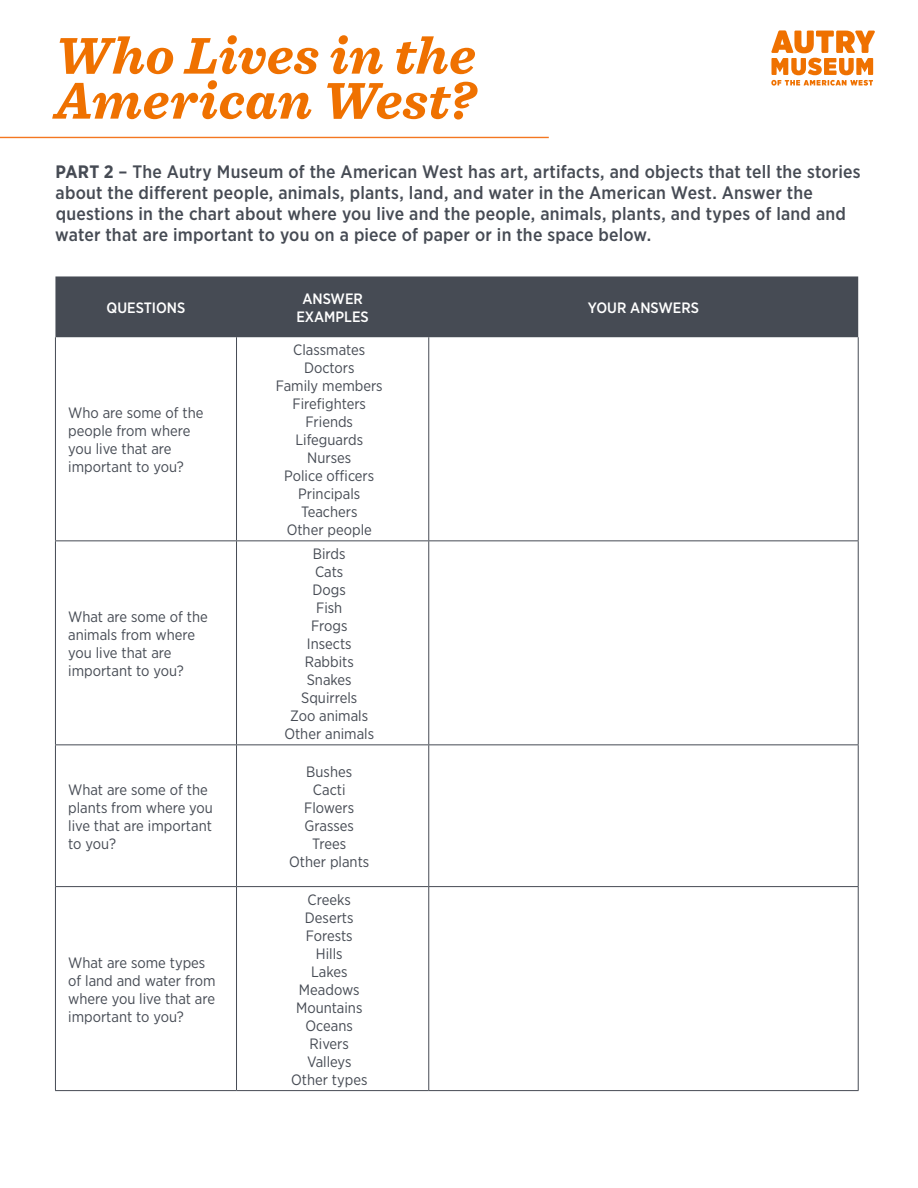
<style>
.page{position:relative;width:918px;height:1188px;background:#fff}
.page>*{position:absolute;margin:0;border:0;box-sizing:border-box;transform-origin:0 0}
._1_1_Header{font:italic 700 54px/45px "Sentinel";letter-spacing:.005em;color:#ef7100}
._1_1_Header-2{font:500 18px/21px "Gotham Narrow";letter-spacing:.01em;color:#464b54}
.t1{font:15px/18px "Gotham Narrow";color:#464b54}
.t2{font:500 15px "Gotham Narrow";color:#fff}
.s1{font-weight:700}
</style>
<div class="page">
<div style="left:55px;top:276px;width:803px;height:61px;background:#464b54"></div>
<hr style="left:55px;top:337px;width:1px;height:203px;background:#464b54">
<hr style="left:236px;top:337px;width:1px;height:203px;background:#464b54">
<hr style="left:858px;top:337px;width:1px;height:203px;background:#464b54">
<hr style="left:55px;top:541px;width:1px;height:203px;background:#464b54">
<hr style="left:236px;top:541px;width:1px;height:203px;background:#464b54">
<hr style="left:858px;top:541px;width:1px;height:203px;background:#464b54">
<hr style="left:55px;top:745px;width:1px;height:141px;background:#464b54">
<hr style="left:236px;top:745px;width:1px;height:141px;background:#464b54">
<hr style="left:858px;top:745px;width:1px;height:141px;background:#464b54">
<hr style="left:55px;top:887px;width:1px;height:203px;background:#464b54">
<hr style="left:236px;top:887px;width:1px;height:203px;background:#464b54">
<hr style="left:858px;top:887px;width:1px;height:203px;background:#464b54">
<hr style="left:428px;top:337px;width:1px;height:203px;background:#464b54">
<hr style="left:55px;top:540px;width:182px;height:1px;background:#464b54">
<hr style="left:237px;top:540px;width:192px;height:1px;background:#464b54">
<hr style="left:429px;top:540px;width:430px;height:1px;background:#464b54">
<hr style="left:428px;top:541px;width:1px;height:203px;background:#464b54">
<hr style="left:55px;top:744px;width:182px;height:1px;background:#464b54">
<hr style="left:237px;top:744px;width:192px;height:1px;background:#464b54">
<hr style="left:429px;top:744px;width:430px;height:1px;background:#464b54">
<hr style="left:428px;top:745px;width:1px;height:141px;background:#464b54">
<hr style="left:55px;top:886px;width:182px;height:1px;background:#464b54">
<hr style="left:237px;top:886px;width:192px;height:1px;background:#464b54">
<hr style="left:429px;top:886px;width:430px;height:1px;background:#464b54">
<hr style="left:428px;top:887px;width:1px;height:203px;background:#464b54">
<hr style="left:55px;top:1090px;width:182px;height:1px;background:#464b54">
<hr style="left:237px;top:1090px;width:192px;height:1px;background:#464b54">
<hr style="left:429px;top:1090px;width:430px;height:1px;background:#464b54">
<svg style="left:771px;top:30px;width:104px;height:56px"></svg>
<svg style="left:0;top:136px;width:549px;height:3px;background:#f9bf97"></svg>
<p class="_1_1_Header" style="left:55px;top:31px;width:422px">Who Lives in the<br>American West?</p>
<p class="_1_1_Header-2" style="left:55px;top:161px;width:807px"><span class="s1">PART 2</span> – The Autry Museum of the American West has art, artifacts, and objects that tell the stories about the different people, animals, plants, land, and water in the American West. Answer the questions in the chart about where you live and the people, animals, plants, and types of land and water that are important to you on a piece of paper or in the space below.</p>
<p class="t2" style="left:107px;top:298px;width:80px">QUESTIONS</p>
<p class="t1" style="left:68px;top:403px;width:137px">Who are some of the people from where you live that are important to you?</p>
<p class="t1" style="left:68px;top:607px;width:141px">What are some of the animals from where you live that are important to you?</p>
<p class="t1" style="left:68px;top:780px;width:146px">What are some of the plants from where you live that are important to you?</p>
<p class="t1" style="left:68px;top:953px;width:149px">What are some types of land and water from where you live that are important to you?</p>
<p class="t2" style="left:302px;top:289px;width:62px">ANSWER</p>
<p class="t2" style="left:296px;top:307px;width:74px">EXAMPLES</p>
<p class="t1" style="left:293px;top:340px;width:74px">Classmates</p>
<p class="t1" style="left:304px;top:358px;width:52px">Doctors</p>
<p class="t1" style="left:276px;top:376px;width:108px">Family members</p>
<p class="t1" style="left:292px;top:394px;width:75px">Firefighters</p>
<p class="t1" style="left:305px;top:412px;width:49px">Friends</p>
<p class="t1" style="left:295px;top:430px;width:69px">Lifeguards</p>
<p class="t1" style="left:307px;top:448px;width:45px">Nurses</p>
<p class="t1" style="left:284px;top:466px;width:92px">Police officers</p>
<p class="t1" style="left:298px;top:484px;width:64px">Principals</p>
<p class="t1" style="left:301px;top:502px;width:58px">Teachers</p>
<p class="t1" style="left:287px;top:520px;width:87px">Other people</p>
<p class="t1" style="left:313px;top:544px;width:34px">Birds</p>
<p class="t1" style="left:315px;top:562px;width:30px">Cats</p>
<p class="t1" style="left:313px;top:580px;width:35px">Dogs</p>
<p class="t1" style="left:316px;top:598px;width:28px">Fish</p>
<p class="t1" style="left:311px;top:616px;width:38px">Frogs</p>
<p class="t1" style="left:307px;top:634px;width:46px">Insects</p>
<p class="t1" style="left:305px;top:652px;width:51px">Rabbits</p>
<p class="t1" style="left:307px;top:670px;width:46px">Snakes</p>
<p class="t1" style="left:301px;top:688px;width:58px">Squirrels</p>
<p class="t1" style="left:290px;top:706px;width:79px">Zoo animals</p>
<p class="t1" style="left:284px;top:724px;width:91px">Other animals</p>
<p class="t1" style="left:306px;top:762px;width:47px">Bushes</p>
<p class="t1" style="left:313px;top:780px;width:34px">Cacti</p>
<p class="t1" style="left:304px;top:798px;width:52px">Flowers</p>
<p class="t1" style="left:305px;top:816px;width:51px">Grasses</p>
<p class="t1" style="left:312px;top:834px;width:35px">Trees</p>
<p class="t1" style="left:289px;top:852px;width:82px">Other plants</p>
<p class="t1" style="left:308px;top:890px;width:45px">Creeks</p>
<p class="t1" style="left:305px;top:908px;width:50px">Deserts</p>
<p class="t1" style="left:306px;top:926px;width:48px">Forests</p>
<p class="t1" style="left:316px;top:944px;width:28px">Hills</p>
<p class="t1" style="left:311px;top:962px;width:38px">Lakes</p>
<p class="t1" style="left:299px;top:980px;width:62px">Meadows</p>
<p class="t1" style="left:296px;top:998px;width:68px">Mountains</p>
<p class="t1" style="left:306px;top:1016px;width:49px">Oceans</p>
<p class="t1" style="left:310px;top:1034px;width:41px">Rivers</p>
<p class="t1" style="left:307px;top:1052px;width:46px">Valleys</p>
<p class="t1" style="left:291px;top:1070px;width:78px">Other types</p>
<p class="t2" style="left:588px;top:298px;width:113px">YOUR ANSWERS</p>
</div>
